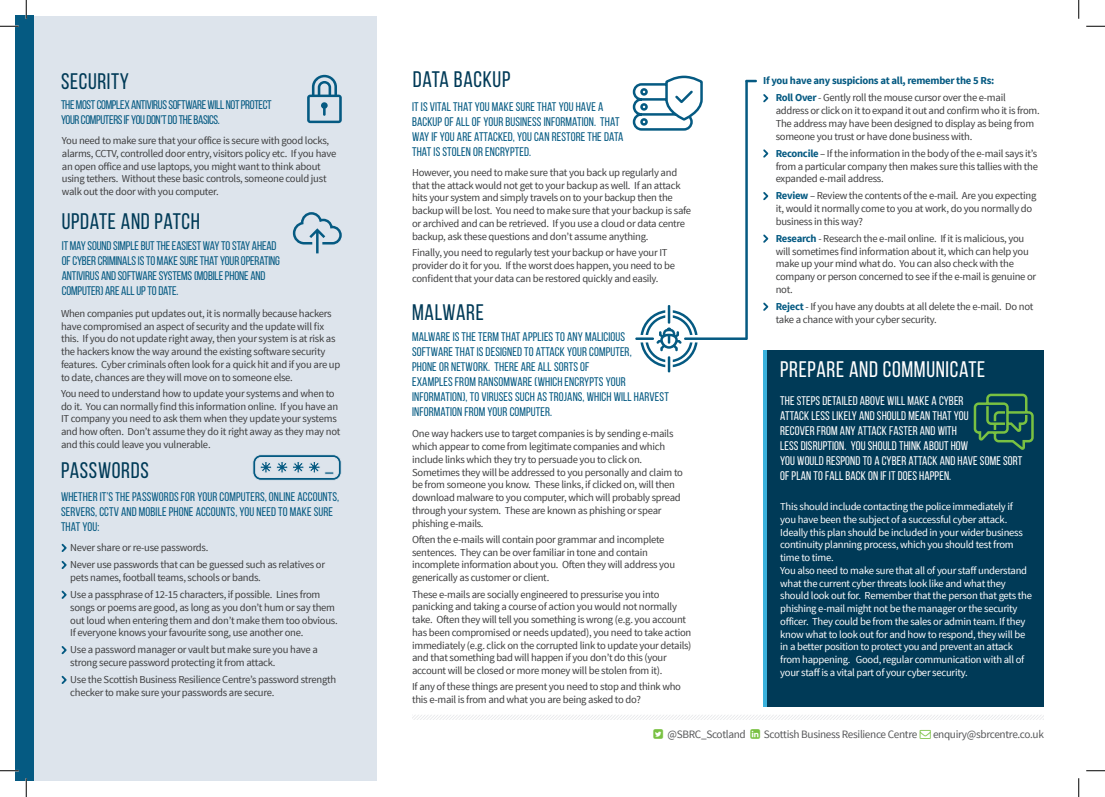
<style>
.page{position:relative;width:1105px;height:797px;background:#fff}
.page>*{position:absolute;margin:0;border:0;box-sizing:border-box;transform-origin:0 0}
.t1{font:22.5px "Bebas Neue";letter-spacing:.03em;color:#003a57}
.t2{font:22.5px "Bebas Neue";letter-spacing:.03em;color:#fff}
.t3{font:12.5px/15px "Bebas Neue";letter-spacing:.01em;color:#055a82}
.t4{font:12.5px/15px "Bebas Neue";letter-spacing:.01em;color:#fff}
.t5{font:12.5px/15px "Bebas Neue";letter-spacing:-.01em;color:#055a82}
.t6{font:12.5px/15px "Bebas Neue";letter-spacing:-.025em;color:#055a82}
.t7{font:11.25px "Source Sans Pro";letter-spacing:-.03em;color:#57585a}
.t8{font:10.62px/12.8px "Source Sans Pro";letter-spacing:-.025em;color:#3e3e3f}
.t9{font:10.62px/12.8px "Source Sans Pro";letter-spacing:-.025em;color:#fff}
.t10{font:700 10.62px "Source Sans Pro";letter-spacing:-.025em;color:#055a82}
.s1{font-weight:700;color:#055a82}
</style>
<div class="page">
<svg style="left:763px;top:94px;width:6px;height:9px"></svg>
<svg style="left:763px;top:149px;width:6px;height:9px"></svg>
<svg style="left:763px;top:192px;width:6px;height:9px"></svg>
<svg style="left:763px;top:234px;width:6px;height:9px"></svg>
<svg style="left:763px;top:302px;width:6px;height:9px"></svg>
<div style="left:763px;top:350px;width:281px;height:356px;background:#003a57"></div>
<div style="left:26px;top:16px;width:351px;height:764px;background:#dde4ec"></div>
<svg style="left:61px;top:543px;width:6px;height:26px"></svg>
<svg style="left:61px;top:590px;width:6px;height:9px"></svg>
<svg style="left:61px;top:646px;width:6px;height:9px"></svg>
<svg style="left:61px;top:675px;width:6px;height:9px"></svg>
<svg style="left:292px;top:212px;width:50px;height:42px"></svg>
<svg style="left:252px;top:454px;width:90px;height:27px"></svg>
<svg style="left:632px;top:75px;width:71px;height:56px"></svg>
<svg style="left:412px;top:715px;width:632px;height:5px"></svg>
<hr style="left:635px;top:337px;width:19px;height:3px;background:#055a82">
<hr style="left:684px;top:337px;width:63px;height:3px;background:#055a82">
<svg style="left:640px;top:305px;width:57px;height:67px"></svg>
<div style="left:16px;top:16px;width:18px;height:765px;background:#055a82"></div>
<hr style="left:763px;top:350px;width:3px;height:356px;background:#3ab2dd">
<svg style="left:973px;top:393px;width:61px;height:57px"></svg>
<svg style="left:307px;top:75px;width:35px;height:48px"></svg>
<hr style="left:745px;top:80px;width:3px;height:260px;background:#055a82">
<svg style="left:745px;top:80px;width:12px;height:2px"></svg>
<svg style="left:0;top:25px;width:19px;height:2px"></svg>
<svg style="left:1086px;top:25px;width:19px;height:2px"></svg>
<svg style="left:0;top:770px;width:19px;height:1px"></svg>
<svg style="left:1086px;top:770px;width:19px;height:1px"></svg>
<svg style="left:25px;top:0;width:2px;height:19px"></svg>
<svg style="left:25px;top:778px;width:2px;height:19px"></svg>
<svg style="left:1078px;top:0;width:1px;height:19px"></svg>
<svg style="left:1078px;top:778px;width:1px;height:19px"></svg>
<p class="t1" style="left:61px;top:69px;width:70px">SECURITY</p>
<p class="t1" style="left:413px;top:67px;width:99px">DATA BACKUP</p>
<p class="t6" style="left:61px;top:97px;width:212px">THE MOST COMPLEX ANTIVIRUS SOFTWARE WILL NOT PROTECT<br>YOUR COMPUTERS IF YOU DON’T DO THE BASICS.</p>
<p class="t8" style="left:62px;top:134px;width:276px">You need to make sure that your office is secure with good locks, alarms, CCTV, controlled door entry, visitors policy etc. If you have an open office and use laptops, you might want to think about using tethers. Without these basic controls, someone could just walk out the door with you computer.</p>
<p class="t1" style="left:62px;top:209px;width:140px">UPDATE AND PATCH</p>
<p class="t5" style="left:62px;top:238px;width:220px">IT MAY SOUND SIMPLE BUT THE EASIEST WAY TO STAY AHEAD OF CYBER CRIMINALS IS TO MAKE SURE THAT YOUR OPERATING ANTIVIRUS AND SOFTWARE SYSTEMS (MOBILE PHONE AND COMPUTER) ARE ALL UP TO DATE.</p>
<p class="t8" style="left:61px;top:307px;width:281px">When companies put updates out, it is normally because hackers have compromised an aspect of security and the update will fix this. If you do not update right away, then your system is at risk as the hackers know the way around the existing software security features. Cyber criminals often look for a quick hit and if you are up to date, chances are they will move on to someone else.</p>
<p class="t8" style="left:61px;top:387px;width:281px">You need to understand how to update your systems and when to do it. You can normally find this information online. If you have an IT company you need to ask them when they update your systems and how often. Don’t assume they do it right away as they may not and this could leave you vulnerable.</p>
<p class="t1" style="left:61px;top:458px;width:89px">PASSWORDS</p>
<p class="t3" style="left:61px;top:489px;width:280px">WHETHER IT’S THE PASSWORDS FOR YOUR COMPUTERS, ONLINE ACCOUNTS,<br>SERVERS, CCTV AND MOBILE PHONE ACCOUNTS, YOU NEED TO MAKE SURE<br>THAT YOU:</p>
<p class="t8" style="left:70px;top:541px;width:140px">Never share or re-use passwords.</p>
<p class="t8" style="left:70px;top:558px;width:256px">Never use passwords that can be guessed such as relatives or pets names, football teams, schools or bands.</p>
<p class="t8" style="left:70px;top:588px;width:269px">Use a passphrase of 12-15 characters, if possible. Lines from songs or poems are good, as long as you don’t hum or say them out loud when entering them and don’t make them too obvious.<br>If everyone knows your favourite song, use another one.</p>
<p class="t8" style="left:70px;top:643px;width:249px">Use a password manager or vault but make sure you have a strong secure password protecting it from attack.</p>
<p class="t8" style="left:70px;top:673px;width:267px">Use the Scottish Business Resilience Centre’s password strength checker to make sure your passwords are secure.</p>
<p class="t3" style="left:412px;top:99px;width:213px">IT IS VITAL THAT YOU MAKE SURE THAT YOU HAVE A BACKUP OF ALL OF YOUR BUSINESS INFORMATION. THAT WAY IF YOU ARE ATTACKED, YOU CAN RESTORE THE DATA THAT IS STOLEN OR ENCRYPTED.</p>
<p class="t8" style="left:412px;top:166px;width:281px">However, you need to make sure that you back up regularly and that the attack would not get to your backup as well. If an attack hits your system and simply travels on to your backup then the backup will be lost. You need to make sure that your backup is safe or archived and can be retrieved. If you use a cloud or data centre backup, ask these questions and don’t assume anything.</p>
<p class="t8" style="left:412px;top:246px;width:264px">Finally, you need to regularly test your backup or have your IT provider do it for you. If the worst does happen, you need to be confident that your data can be restored quickly and easily.</p>
<p class="t1" style="left:412px;top:299px;width:73px">MALWARE</p>
<p class="t3" style="left:412px;top:329px;width:258px">MALWARE IS THE TERM THAT APPLIES TO ANY MALICIOUS SOFTWARE THAT IS DESIGNED TO ATTACK YOUR COMPUTER,<br>PHONE OR NETWORK. THERE ARE ALL SORTS OF<br>EXAMPLES FROM RANSOMWARE (WHICH ENCRYPTS YOUR INFORMATION), TO VIRUSES SUCH AS TROJANS, WHICH WILL HARVEST INFORMATION FROM YOUR COMPUTER.</p>
<p class="t8" style="left:412px;top:427px;width:272px">One way hackers use to target companies is by sending e-mails which appear to come from legitimate companies and which include links which they try to persuade you to click on.<br>Sometimes they will be addressed to you personally and claim to be from someone you know. These links, if clicked on, will then download malware to you computer, which will probably spread through your system. These are known as phishing or spear phishing e-mails.</p>
<p class="t8" style="left:412px;top:533px;width:265px">Often the e-mails will contain poor grammar and incomplete sentences. They can be over familiar in tone and contain incomplete information about you. Often they will address you generically as customer or client.</p>
<p class="t8" style="left:412px;top:588px;width:281px">These e-mails are socially engineered to pressurise you into panicking and taking a course of action you would not normally take. Often they will tell you something is wrong (e.g. you account has been compromised or needs updated), you need to take action immediately (e.g. click on the corrupted link to update your details) and that something bad will happen if you don’t do this (your account will be closed or more money will be stolen from it).</p>
<p class="t8" style="left:412px;top:680px;width:270px">If any of these things are present you need to stop and think who this e-mail is from and what you are being asked to do?</p>
<p class="t10" style="left:763px;top:74px;width:233px">If you have any suspicions at all, remember the 5 Rs:</p>
<p class="t8" style="left:776px;top:92px;width:265px"><span class="s1">Roll Over</span> - Gently roll the mouse cursor over the e-mail address or click on it to expand it out and confirm who it is from.<br>The address may have been designed to display as being from someone you trust or have done business with.</p>
<p class="t8" style="left:776px;top:147px;width:264px;text-align:justify"><span class="s1">Reconcile</span> – If the information in the body of the e-mail says it’s from a particular company then makes sure this tallies with the expanded e-mail address.</p>
<p class="t8" style="left:776px;top:190px;width:262px"><span class="s1">Review</span> – Review the contents of the e-mail. Are you expecting it, would it normally come to you at work, do you normally do business in this way?</p>
<p class="t8" style="left:776px;top:232px;width:262px"><span class="s1">Research</span> - Research the e-mail online. If it is malicious, you will sometimes find information about it, which can help you make up your mind what do. You can also check with the company or person concerned to see if the e-mail is genuine or not.</p>
<p class="t8" style="left:776px;top:300px;width:259px"><span class="s1">Reject</span> - If you have any doubts at all delete the e-mail. Do not take a chance with your cyber security.</p>
<p class="t2" style="left:780px;top:357px;width:207px">PREPARE AND COMMUNICATE</p>
<p class="t4" style="left:780px;top:393px;width:244px">THE STEPS DETAILED ABOVE WILL MAKE A CYBER<br>ATTACK LESS LIKELY AND SHOULD MEAN THAT YOU<br>RECOVER FROM ANY ATTACK FASTER AND WITH<br>LESS DISRUPTION. YOU SHOULD THINK ABOUT HOW<br>YOU WOULD RESPOND TO A CYBER ATTACK AND HAVE SOME SORT OF PLAN TO FALL BACK ON IF IT DOES HAPPEN.</p>
<p class="t9" style="left:780px;top:500px;width:244px">This should include contacting the police immediately if you have been the subject of a successful cyber attack.<br>Ideally this plan should be included in your wider business continuity planning process, which you should test from time to time.</p>
<p class="t9" style="left:780px;top:564px;width:253px">You also need to make sure that all of your staff understand what the current cyber threats look like and what they should look out for. Remember that the person that gets the phishing e-mail might not be the manager or the security officer. They could be from the sales or admin team. If they know what to look out for and how to respond, they will be in a better position to protect you and prevent an attack from happening. Good, regular communication with all of your staff is a vital part of your cyber security.</p>
<p class="t7" style="left:668px;top:727px;width:80px">@SBRC_Scotland</p>
<p class="t7" style="left:764px;top:727px;width:155px">Scottish Business Resilience Centre</p>
<p class="t7" style="left:933px;top:727px;width:112px">enquiry@sbrcentre.co.uk</p>
</div>
